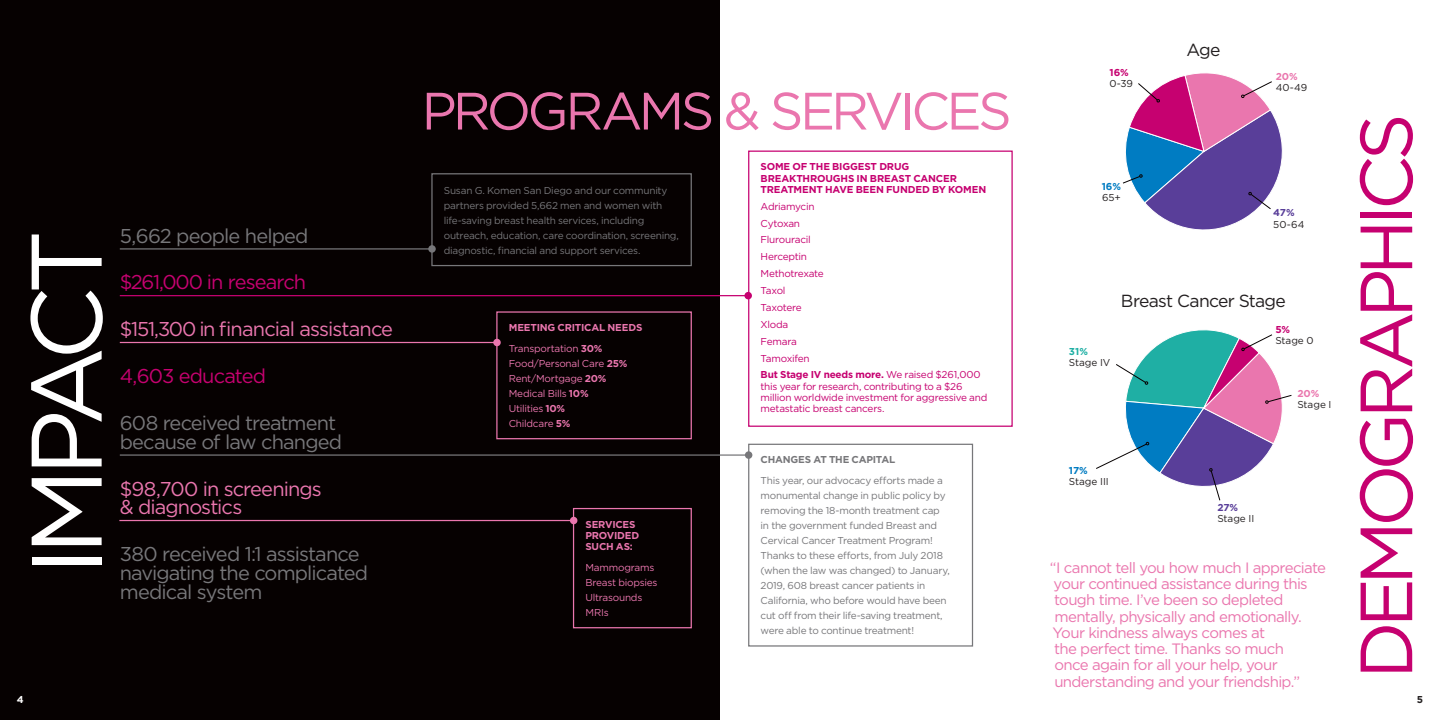
<style>
.page{position:relative;width:1440px;height:720px;background:#fff}
.page>*{position:absolute;margin:0;border:0;box-sizing:border-box;transform-origin:0 0}
.Body{font:100px "Gotham";letter-spacing:-.085em;color:#fff}
.Body-2{font:73.75px "Gotham";letter-spacing:-.085em;color:#c60170}
.Body-3{font:52.5px "Gotham";letter-spacing:-.07em;color:#ea76ae}
.Body-4{font:20px/18.8px "Gotham";letter-spacing:-.045em;color:#77777a}
.Body-5{font:20px/18.8px "Gotham";letter-spacing:-.045em;color:#ea76ae}
.Body-6{font:20px "Gotham";letter-spacing:-.045em;color:#c60170}
.Body-7{font:17.5px "Gotham";letter-spacing:-.04em;color:#231f20}
.Body-8{font:15px/16.2px "Gotham";letter-spacing:-.04em;color:#ea76ae}
.Body-9{font:10px/15px "Gotham";letter-spacing:-.025em;color:#77777a}
.Body-10{font:10px/11.2px "Gotham";letter-spacing:-.03em;color:#c60170}
.Body-11{font:10px "Gotham";letter-spacing:-.025em;color:#ea76ae}
.Body-12{font:700 10px/11.2px "Gotham";letter-spacing:-.015em;color:#c60170}
.Body-13{font:10px "Gotham";letter-spacing:-.005em;color:#231f20}
.Body-14{font:700 10px/11.2px "Gotham";letter-spacing:-.02em;color:#ea76ae}
.Body-15{font:700 10px "Gotham";letter-spacing:-.02em;color:#77777a}
.Body-16{font:700 10px "Gotham";color:#007cc2}
.Body-17{font:700 10px "Gotham";color:#593e99}
.Body-18{font:700 10px "Gotham";color:#1fafa4}
.t1{font:700 10px "Gotham";color:#231f20}
.Body-19{font:700 10px "Gotham";color:#fff}
.s1{font-weight:700}
</style>
<div class="page">
<div style="left:0;top:0;width:720px;height:720px;background:#060101"></div>
<div style="left:748px;top:444px;width:225px;height:203px;border:1px solid #77777a"></div>
<div style="left:496px;top:311px;width:196px;height:128px;border:1px solid #ea76ae"></div>
<div style="left:573px;top:508px;width:119px;height:120px;border:1px solid #ea76ae"></div>
<div style="left:748px;top:151px;width:265px;height:276px;border:1px solid #c60170"></div>
<hr style="left:120px;top:342px;width:377px;height:1px;background:#ea76ae">
<div style="left:493px;top:339px;width:8px;height:7px;background:#ea76ae;border-radius:50%"></div>
<hr style="left:119px;top:520px;width:455px;height:1px;background:#ea76ae">
<div style="left:570px;top:517px;width:7px;height:7px;background:#ea76ae;border-radius:50%"></div>
<hr style="left:120px;top:454px;width:629px;height:2px;background:#77777a">
<div style="left:745px;top:451px;width:7px;height:8px;background:#77777a;border-radius:50%"></div>
<hr style="left:120px;top:248px;width:312px;height:2px;background:#77777a">
<svg style="left:428px;top:245px;width:8px;height:8px"></svg>
<hr style="left:120px;top:295px;width:628px;height:1px;background:#c60170">
<div style="left:744px;top:292px;width:8px;height:7px;background:#c60170;border-radius:50%"></div>
<svg style="left:1122px;top:73px;width:161px;height:157px"></svg>
<svg style="left:1096px;top:329px;width:196px;height:172px"></svg>
<div style="left:431px;top:173px;width:261px;height:93px;border:1px solid #77777a"></div>
<p class="Body" style="left:11px;top:575px;width:347px;rotate:-90deg">IMPACT</p>
<p class="Body-4" style="left:120px;top:226px;width:190px">5,662 people helped</p>
<p class="Body-6" style="left:120px;top:271px;width:188px">$261,000 in research</p>
<p class="Body-5" style="left:120px;top:320px;width:275px">$151,300 in financial assistance</p>
<p class="Body-6" style="left:120px;top:365px;width:148px">4,603 educated</p>
<p class="Body-4" style="left:120px;top:414px;width:224px">608 received treatment because of law changed</p>
<p class="Body-5" style="left:120px;top:479px;width:204px">$98,700 in screenings &amp; diagnostics</p>
<p class="Body-4" style="left:120px;top:545px;width:250px">380 received 1:1 assistance navigating the complicated medical system</p>
<p class="Body-19" style="left:17px;top:694px;width:8px">4</p>
<p class="Body-3" style="left:422px;top:82px;width:592px">PROGRAMS &amp; SERVICES</p>
<p class="Body-9" style="left:444px;top:183px;width:237px">Susan G. Komen San Diego and our community partners provided 5,662 men and women with life-saving breast health services, including outreach, education, care coordination, screening, diagnostic, financial and support services.</p>
<p class="Body-14" style="left:509px;top:322px;width:135px">MEETING CRITICAL NEEDS</p>
<p class="Body-11" style="left:509px;top:343px;width:95px">Transportation <span class="s1">30%</span></p>
<p class="Body-11" style="left:509px;top:358px;width:120px">Food/Personal Care <span class="s1">25%</span></p>
<p class="Body-11" style="left:509px;top:373px;width:99px">Rent/Mortgage <span class="s1">20%</span></p>
<p class="Body-11" style="left:509px;top:388px;width:81px">Medical Bills <span class="s1">10%</span></p>
<p class="Body-11" style="left:509px;top:403px;width:58px">Utilities <span class="s1">10%</span></p>
<p class="Body-11" style="left:509px;top:418px;width:63px">Childcare <span class="s1">5%</span></p>
<p class="Body-14" style="left:585px;top:518px;width:55px">SERVICES<br>PROVIDED<br>SUCH AS:</p>
<p class="Body-11" style="left:585px;top:562px;width:70px">Mammograms</p>
<p class="Body-11" style="left:585px;top:577px;width:74px">Breast biopsies</p>
<p class="Body-11" style="left:585px;top:592px;width:58px">Ultrasounds</p>
<p class="Body-11" style="left:585px;top:607px;width:25px">MRIs</p>
<p class="Body-12" style="left:761px;top:161px;width:227px">SOME OF THE BIGGEST DRUG<br>BREAKTHROUGHS IN BREAST CANCER<br>TREATMENT HAVE BEEN FUNDED BY KOMEN</p>
<p class="Body-10" style="left:761px;top:201px;width:55px">Adriamycin</p>
<p class="Body-10" style="left:761px;top:217px;width:41px">Cytoxan</p>
<p class="Body-10" style="left:761px;top:234px;width:52px">Flurouracil</p>
<p class="Body-10" style="left:761px;top:251px;width:48px">Herceptin</p>
<p class="Body-10" style="left:761px;top:268px;width:65px">Methotrexate</p>
<p class="Body-10" style="left:761px;top:285px;width:26px">Taxol</p>
<p class="Body-10" style="left:761px;top:302px;width:43px">Taxotere</p>
<p class="Body-10" style="left:761px;top:319px;width:29px">Xloda</p>
<p class="Body-10" style="left:761px;top:336px;width:38px">Femara</p>
<p class="Body-10" style="left:761px;top:352px;width:51px">Tamoxifen</p>
<p class="Body-10" style="left:761px;top:369px;width:228px"><span class="s1">But Stage IV needs more.</span> We raised $261,000 this year for research, contributing to a $26 million worldwide investment for aggressive and metastatic breast cancers.</p>
<p class="Body-15" style="left:761px;top:454px;width:136px">CHANGES AT THE CAPITAL</p>
<p class="Body-9" style="left:761px;top:473px;width:191px">This year, our advocacy efforts made a monumental change in public policy by removing the 18-month treatment cap in the government funded Breast and Cervical Cancer Treatment Program!<br>Thanks to these efforts, from July 2018 (when the law was changed) to January, 2019, 608 breast cancer patients in California, who before would have been cut off from their life-saving treatment, were able to continue treatment!</p>
<p class="Body-12" style="left:1109px;top:66px;width:21px">16%</p>
<p class="Body-13" style="left:1109px;top:78px;width:25px">0-39</p>
<p class="Body-16" style="left:1102px;top:181px;width:21px">16%</p>
<p class="Body-13" style="left:1102px;top:192px;width:20px">65+</p>
<p class="Body-7" style="left:1186px;top:40px;width:35px">Age</p>
<p class="Body-14" style="left:1276px;top:70px;width:24px">20%</p>
<p class="Body-13" style="left:1276px;top:82px;width:33px">40-49</p>
<p class="Body-17" style="left:1273px;top:207px;width:23px">47%</p>
<p class="Body-13" style="left:1273px;top:218px;width:33px">50-64</p>
<p class="Body-7" style="left:1121px;top:291px;width:166px">Breast Cancer Stage</p>
<p class="Body-18" style="left:1069px;top:346px;width:20px">31%</p>
<p class="Body-13" style="left:1069px;top:357px;width:43px">Stage IV</p>
<p class="Body-16" style="left:1069px;top:465px;width:20px">17%</p>
<p class="Body-13" style="left:1069px;top:476px;width:41px">Stage III</p>
<p class="Body-12" style="left:1275px;top:323px;width:16px">5%</p>
<p class="Body-13" style="left:1275px;top:335px;width:40px">Stage 0</p>
<p class="Body-14" style="left:1297px;top:387px;width:24px">20%</p>
<p class="Body-13" style="left:1297px;top:399px;width:36px">Stage I</p>
<p class="Body-17" style="left:1217px;top:501px;width:22px">27%</p>
<p class="Body-13" style="left:1217px;top:513px;width:38px">Stage II</p>
<p class="Body-8" style="left:1050px;top:559px;width:278px">“I cannot tell you how much I appreciate your continued assistance during this tough time. I’ve been so depleted mentally, physically and emotionally.<br>Your kindness always comes at<br>the perfect time. Thanks so much<br>once again for all your help, your understanding and your friendship.”</p>
<p class="Body-2" style="left:1345px;top:679px;width:567px;rotate:-90deg">DEMOGRAPHICS</p>
<p class="t1" style="left:1417px;top:694px;width:8px">5</p>
</div>
